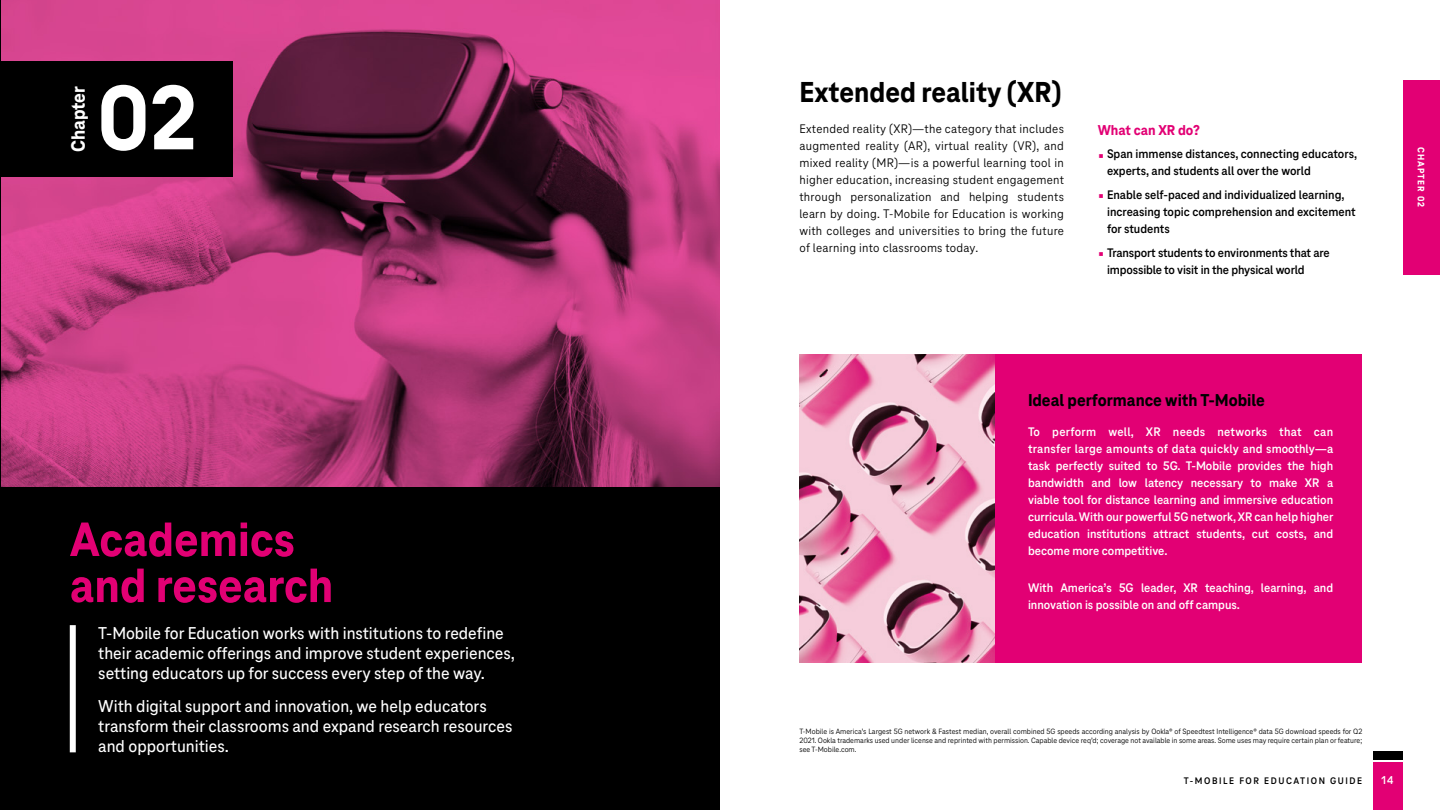
<style>
.page{position:relative;width:1440px;height:810px;background:#fff}
.page>*{position:absolute;margin:0;border:0;box-sizing:border-box;transform-origin:0 0}
.t1{font:800 94.35px "Tele Neo";color:#fff}
.t2{font:800 50.1px/46px "Tele Neo";color:#e20074}
.t3{font:800 30px "Tele Neo";color:#000}
.t4{font:800 19.95px "Tele Neo";color:#fff}
.t5{font:500 17.85px/20px "Tele Neo";color:#fff}
.t6{font:800 17.85px "Tele Neo";color:#000}
.t7{font:800 14.85px "Tele Neo";color:#e20074}
.t8{font:700 12.9px/17px "Tele Neo";color:#fff;text-align:justify}
.t9{font:12.9px/17px "Tele Neo";letter-spacing:.02em;color:#000;text-align:justify}
.t10{font:700 12.9px/17px "Tele Neo";color:#000}
.t11{font:700 11.85px "Tele Neo";color:#fff}
.t12{font:700 9.9px "Tele Neo";letter-spacing:.16em;color:#000}
.t13{font:800 9.75px "Tele Neo";letter-spacing:.1em;color:#fff}
.t14{font:7.95px/8.9px "Tele Neo";color:#000;text-align:justify}
.s1{font-weight:800;font-size:20.85px;color:#e20074}
.s2{color:#e20074}
</style>
<div class="page">
<div style="left:1372px;top:763px;width:30px;height:47px;background:#e20074"></div>
<div style="left:1372px;top:752px;width:30px;height:8px;background:#000"></div>
<div style="left:1403px;top:80px;width:37px;height:194px;background:#e20074"></div>
<img style="left:1px;top:0;width:719px;height:568px">
<div style="left:0;top:488px;width:719px;height:322px;background:#000"></div>
<div style="left:70px;top:625px;width:6px;height:127px;background:#fff"></div>
<img style="left:799px;top:354px;width:196px;height:308px">
<div style="left:0;top:62px;width:232px;height:115px;background:#000"></div>
<div style="left:995px;top:354px;width:367px;height:308px;background:#e20074"></div>
<h3 class="t4" style="left:67px;top:152px;width:68px;rotate:-90deg">Chapter</h3>
<h1 class="t1" style="left:97px;top:66px;width:102px">02</h1>
<h2 class="t2" style="left:70px;top:517px;width:265px">Academics and research</h2>
<h3 class="t5" style="left:98px;top:623px;width:418px">T-Mobile for Education works with institutions to redefine their academic offerings and improve student experiences, setting educators up for success every step of the way.</h3>
<h3 class="t5" style="left:98px;top:696px;width:415px">With digital support and innovation, we help educators transform their classrooms and expand research resources and opportunities.</h3>
<h3 class="t3" style="left:799px;top:76px;width:264px">Extended reality (XR)</h3>
<p class="t9" style="left:799px;top:121px;width:266px">Extended reality (XR)―the category that includes augmented reality (AR), virtual reality (VR), and mixed reality (MR)—is a powerful learning tool in higher education, increasing student engagement through personalization and helping students learn by doing. T-Mobile for Education is working with colleges and universities to bring the future of learning into classrooms today.</p>
<p class="t7" style="left:1097px;top:121px;width:104px">What can XR do?</p>
<p class="t10" style="left:1107px;top:146px;width:252px;text-indent:-9px"><span class="s1">•</span> Span immense distances, connecting educators, experts, and students all over the world</p>
<p class="t10" style="left:1107px;top:186px;width:250px;text-indent:-9px"><span class="s1">•</span> Enable self-paced and individualized learning, increasing topic comprehension and excitement for students</p>
<p class="t10" style="left:1107px;top:244px;width:224px;text-indent:-9px"><span class="s1">•</span> Transport students to environments that are impossible to visit in the physical world</p>
<p class="t13" style="left:1426px;top:147px;width:61px;rotate:90deg">CHAPTER 02</p>
<h3 class="t6" style="left:1028px;top:390px;width:262px">Ideal performance with T-Mobile <span class="s2">5G</span></h3>
<p class="t8" style="left:1028px;top:424px;width:307px">To perform well, XR needs networks that can transfer large amounts of data quickly and smoothly—a task perfectly suited to 5G. T-Mobile provides the high bandwidth and low latency necessary to make XR a viable tool for distance learning and immersive education curricula. With our powerful 5G network, XR can help higher education institutions attract students, cut costs, and become more competitive.</p>
<p class="t8" style="left:1028px;top:579px;width:307px">With America’s 5G leader, XR teaching, learning, and innovation is possible on and off campus.</p>
<p class="t14" style="left:799px;top:727px;width:564px">T-Mobile is America’s Largest 5G network &amp; Fastest median, overall combined 5G speeds according analysis by Ookla® of Speedtest Intelligence® data 5G download speeds for Q2<br>2021. Ookla trademarks used under license and reprinted with permission. Capable device req’d; coverage not available in some areas. Some uses may require certain plan or feature; see T-Mobile.com.</p>
<p class="t12" style="left:1184px;top:775px;width:180px">T-MOBILE FOR EDUCATION GUIDE</p>
<p class="t11" style="left:1381px;top:774px;width:14px">14</p>
</div>
